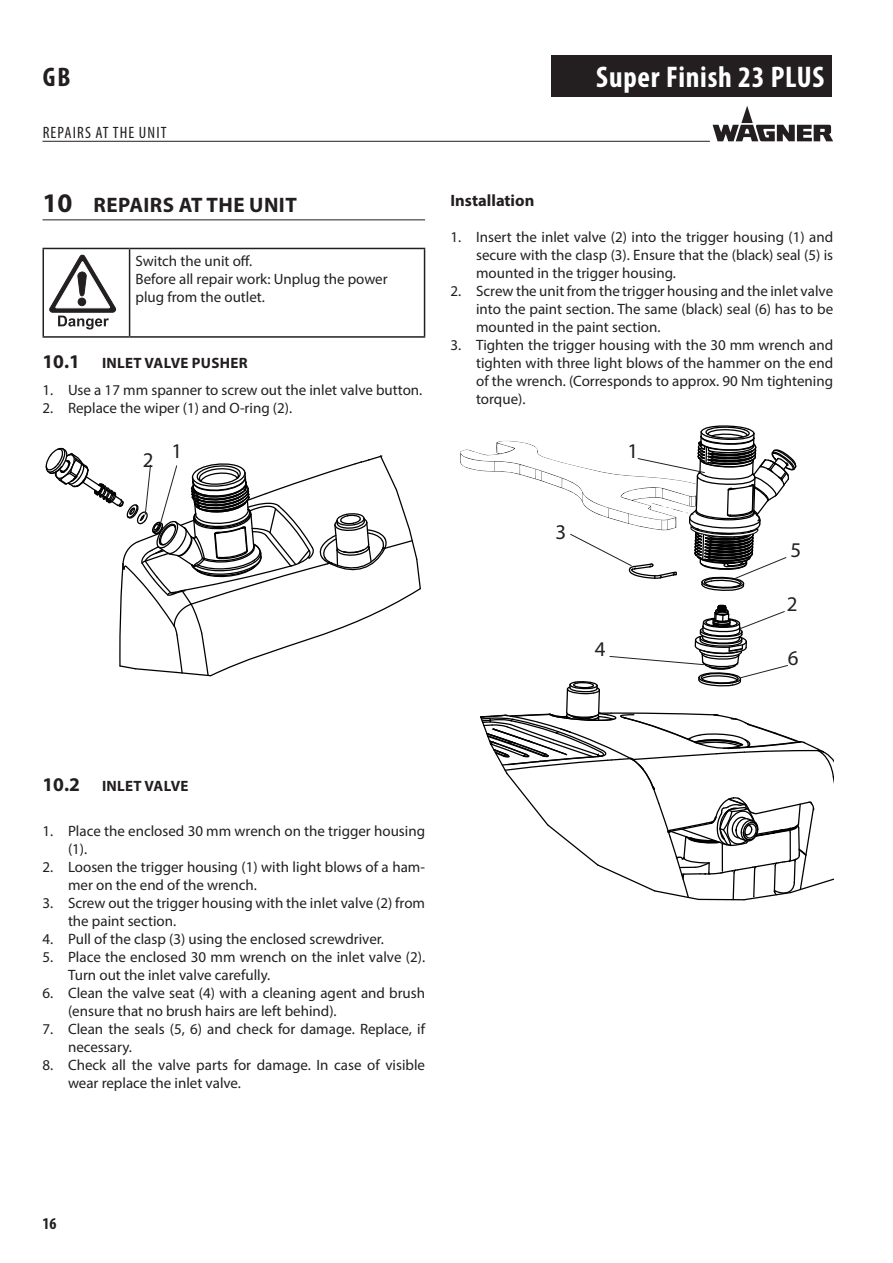
<style>
.page{position:relative;width:893px;height:1263px;background:#fff}
.page>*{position:absolute;margin:0;border:0;box-sizing:border-box;transform-origin:0 0}
.t1{font:700 condensed 30px "Myriad Pro";letter-spacing:.025em;color:#fff}
.t2{font:700 condensed 27px "Myriad Pro";color:#231f20}
.t3{font:700 21px "Myriad Pro";letter-spacing:.02em;color:#231f20}
.t4{font:21px "Myriad Pro";color:#231f20}
.t5{font:condensed 16.5px "Myriad Pro";letter-spacing:.07em;color:#231f20}
.t6{font:700 16.5px "Myriad Pro";color:#231f20}
.t7{font:700 condensed 16.5px "Myriad Pro";color:#231f20}
.t8{font:15px/18px "Myriad Pro";color:#231f20}
.t9{font:700 15px "Myriad Pro";letter-spacing:.02em;color:#231f20}
.s1{font-size:27px}
.s2{font-size:19.5px}
</style>
<div class="page">
<div style="left:551px;top:56px;width:281px;height:41px;background:#231f20"></div>
<hr style="left:43px;top:141px;width:667px;height:1px;background:#231f20">
<svg style="left:712px;top:106px;width:121px;height:35px"></svg>
<hr style="left:43px;top:219px;width:382px;height:1px;background:#231f20">
<hr style="left:43px;top:248px;width:87px;height:1px;background:#231f20">
<hr style="left:43px;top:249px;width:1px;height:87px;background:#231f20">
<hr style="left:130px;top:248px;width:295px;height:1px;background:#231f20">
<hr style="left:129px;top:249px;width:1px;height:87px;background:#231f20">
<hr style="left:424px;top:249px;width:1px;height:87px;background:#231f20">
<hr style="left:43px;top:336px;width:87px;height:2px;background:#231f20">
<hr style="left:130px;top:336px;width:295px;height:2px;background:#231f20">
<svg style="left:49px;top:255px;width:67px;height:74px"></svg>
<svg style="left:460px;top:425px;width:337px;height:166px"></svg>
<svg style="left:480px;top:604px;width:353px;height:297px"></svg>
<svg style="left:45px;top:447px;width:376px;height:230px"></svg>
<h2 class="t2" style="left:43px;top:61px;width:29px">GB</h2>
<h1 class="t1" style="left:596px;top:59px;width:230px">Super Finish 23 PLUS</h1>
<p class="t5" style="left:43px;top:122px;width:126px">REPAIRS AT THE UNIT</p>
<h3 class="t3" style="left:43px;top:197px;width:256px"><span class="s1">10</span> REPAIRS AT THE UNIT</h3>
<p class="t8" style="left:136px;top:253px;width:254px">Switch the unit off.<br>Before all repair work: Unplug the power plug from the outlet.</p>
<p class="t9" style="left:43px;top:357px;width:207px"><span class="s2">10.1</span> INLET VALVE PUSHER</p>
<p class="t8" style="left:42px;top:382px;width:381px">1. Use a 17 mm spanner to screw out the inlet valve button.</p>
<p class="t8" style="left:42px;top:400px;width:251px">2. Replace the wiper (1) and O-ring (2).</p>
<h3 class="t4" style="left:143px;top:452px;width:12px">2</h3>
<h3 class="t4" style="left:171px;top:443px;width:12px">1</h3>
<p class="t6" style="left:451px;top:194px;width:85px">Installation</p>
<p class="t8" style="left:476px;top:229px;width:359px;text-align:justify;text-indent:-26px">1. Insert the inlet valve (2) into the trigger housing (1) and secure with the clasp (3). Ensure that the (black) seal (5) is mounted in the trigger housing.</p>
<p class="t8" style="left:476px;top:283px;width:359px;text-align:justify;text-indent:-26px">2. Screw the unit from the trigger housing and the inlet valve into the paint section. The same (black) seal (6) has to be mounted in the paint section.</p>
<p class="t8" style="left:476px;top:337px;width:359px;text-align:justify;text-indent:-26px">3. Tighten the trigger housing with the 30 mm wrench and tighten with three light blows of the hammer on the end of the wrench. (Corresponds to approx. 90 Nm tightening torque).</p>
<h3 class="t4" style="left:627px;top:443px;width:12px">1</h3>
<h3 class="t4" style="left:555px;top:524px;width:12px">3</h3>
<h3 class="t4" style="left:595px;top:641px;width:12px">4</h3>
<h3 class="t4" style="left:790px;top:542px;width:12px">5</h3>
<h3 class="t4" style="left:787px;top:596px;width:12px">2</h3>
<h3 class="t4" style="left:788px;top:650px;width:12px">6</h3>
<p class="t9" style="left:43px;top:780px;width:148px"><span class="s2">10.2</span> INLET VALVE</p>
<p class="t8" style="left:68px;top:823px;width:359px;text-indent:-26px">1. Place the enclosed 30 mm wrench on the trigger housing (1).</p>
<p class="t8" style="left:68px;top:859px;width:358px;text-indent:-26px">2. Loosen the trigger housing (1) with light blows of a ham&shy;mer on the end of the wrench.</p>
<p class="t8" style="left:68px;top:895px;width:358px;text-indent:-26px">3. Screw out the trigger housing with the inlet valve (2) from the paint section.</p>
<p class="t8" style="left:42px;top:931px;width:343px">4. Pull of the clasp (3) using the enclosed screwdriver.</p>
<p class="t8" style="left:68px;top:949px;width:359px;text-indent:-26px">5. Place the enclosed 30 mm wrench on the inlet valve (2).<br>Turn out the inlet valve carefully.</p>
<p class="t8" style="left:68px;top:985px;width:359px;text-indent:-26px">6. Clean the valve seat (4) with a cleaning agent and brush (ensure that no brush hairs are left behind).</p>
<p class="t8" style="left:68px;top:1021px;width:359px;text-indent:-26px">7. Clean the seals (5, 6) and check for damage. Replace, if necessary.</p>
<p class="t8" style="left:68px;top:1057px;width:359px;text-indent:-26px">8. Check all the valve parts for damage. In case of visible wear replace the inlet valve.</p>
<p class="t7" style="left:43px;top:1214px;width:16px">16</p>
</div>
